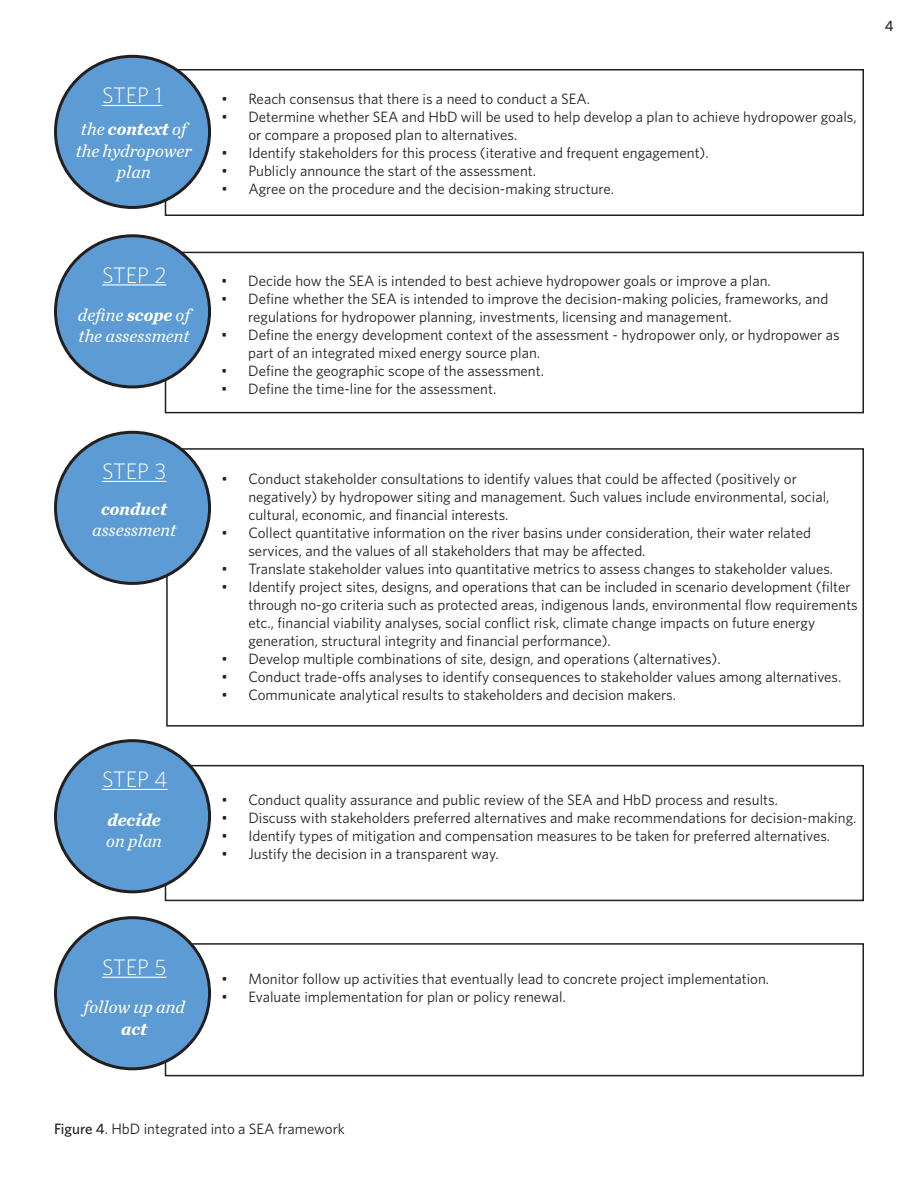
<style>
.page{position:relative;width:918px;height:1188px;background:#fff}
.page>*{position:absolute;margin:0;border:0;box-sizing:border-box;transform-origin:0 0}
.t1{font:300 22.5px "Whitney";color:#fff}
.t2{font:italic 18px/21.6px "Chronicle Text G2";color:#fff;text-align:center}
.t3{font:italic 700 18px "Chronicle Text G2";color:#fff}
.t4{font:15px/18px "Whitney";color:#231f20}
.t5{font:500 15px "Whitney";color:#231f20}
.s1{font-weight:700}
.s2{font-weight:500}
</style>
<div class="page">
<div style="left:165px;top:943px;width:699px;height:133px;border:2px solid #231f20"></div>
<div style="left:165px;top:765px;width:699px;height:136px;border:2px solid #231f20"></div>
<div style="left:166px;top:448px;width:698px;height:279px;border:2px solid #231f20"></div>
<div style="left:56px;top:432px;width:154px;height:151px;background:#5c9bd4;border-radius:50%"></div>
<div style="left:54px;top:431px;width:157px;height:154px;border:3px solid #231f20;border-radius:50%"></div>
<hr style="left:102px;top:481px;width:64px;height:1px;background:#fff">
<div style="left:56px;top:741px;width:154px;height:151px;background:#5c9bd4;border-radius:50%"></div>
<div style="left:54px;top:739px;width:157px;height:154px;border:3px solid #231f20;border-radius:50%"></div>
<hr style="left:102px;top:789px;width:66px;height:1px;background:#fff">
<div style="left:56px;top:918px;width:154px;height:151px;background:#5c9bd4;border-radius:50%"></div>
<div style="left:54px;top:916px;width:157px;height:154px;border:3px solid #231f20;border-radius:50%"></div>
<hr style="left:102px;top:977px;width:64px;height:1px;background:#fff">
<div style="left:165px;top:69px;width:699px;height:147px;border:2px solid #231f20"></div>
<div style="left:56px;top:56px;width:154px;height:151px;background:#5c9bd4;border-radius:50%"></div>
<div style="left:54px;top:55px;width:157px;height:154px;border:3px solid #231f20;border-radius:50%"></div>
<hr style="left:102px;top:105px;width:60px;height:1px;background:#fff">
<div style="left:165px;top:252px;width:699px;height:161px;border:2px solid #231f20"></div>
<div style="left:56px;top:236px;width:154px;height:151px;background:#5c9bd4;border-radius:50%"></div>
<div style="left:54px;top:234px;width:157px;height:154px;border:3px solid #231f20;border-radius:50%"></div>
<hr style="left:102px;top:284px;width:64px;height:2px;background:#fff">
<p class="t1" style="left:102px;top:80px;width:62px">STEP 1</p>
<p class="t2" style="left:76px;top:117px;width:118px">the <span class="s1">context</span> of the hydropower plan</p>
<p class="t1" style="left:102px;top:260px;width:66px">STEP 2</p>
<p class="t2" style="left:78px;top:303px;width:114px;text-align:left">define <span class="s1">scope</span> of the assessment</p>
<p class="t1" style="left:102px;top:456px;width:66px">STEP 3</p>
<p class="t2" style="left:92px;top:497px;width:86px"><span class="s1">conduct </span>assessment</p>
<p class="t1" style="left:102px;top:764px;width:67px">STEP 4</p>
<p class="t3" style="left:107px;top:805px;width:55px">decide</p>
<p class="t2" style="left:106px;top:829px;width:57px">on plan</p>
<p class="t4" style="left:221px;top:89px;width:370px">• Reach consensus that there is a need to conduct a SEA.</p>
<p class="t4" style="left:248px;top:107px;width:610px;text-indent:-27px">• Determine whether SEA and HbD will be used to help develop a plan to achieve hydropower goals, or compare a proposed plan to alternatives.</p>
<p class="t4" style="left:221px;top:143px;width:489px">• Identify stakeholders for this process (iterative and frequent engagement).</p>
<p class="t4" style="left:221px;top:161px;width:316px">• Publicly announce the start of the assessment.</p>
<p class="t4" style="left:221px;top:179px;width:394px">• Agree on the procedure and the decision-making structure.</p>
<p class="t5" style="left:885px;top:16px;width:10px">4</p>
<p class="t4" style="left:221px;top:272px;width:551px">• Decide how the SEA is intended to best achieve hydropower goals or improve a plan.</p>
<p class="t4" style="left:248px;top:290px;width:582px;text-indent:-27px">• Define whether the SEA is intended to improve the decision-making policies, frameworks, and regulations for hydropower planning, investments, licensing and management.</p>
<p class="t4" style="left:248px;top:326px;width:593px;text-indent:-27px">• Define the energy development context of the assessment - hydropower only, or hydropower as part of an integrated mixed energy source plan.</p>
<p class="t4" style="left:221px;top:362px;width:324px">• Define the geographic scope of the assessment.</p>
<p class="t4" style="left:221px;top:380px;width:277px">• Define the time-line for the assessment.</p>
<p class="t4" style="left:248px;top:470px;width:583px;text-indent:-27px">• Conduct stakeholder consultations to identify values that could be affected (positively or negatively) by hydropower siting and management. Such values include environmental, social, cultural, economic, and financial interests.</p>
<p class="t4" style="left:248px;top:524px;width:564px;text-indent:-27px">• Collect quantitative information on the river basins under consideration, their water related services, and the values of all stakeholders that may be affected.</p>
<p class="t4" style="left:221px;top:560px;width:613px">• Translate stakeholder values into quantitative metrics to assess changes to stakeholder values.</p>
<p class="t4" style="left:248px;top:578px;width:611px;text-indent:-27px">• Identify project sites, designs, and operations that can be included in scenario development (filter through no-go criteria such as protected areas, indigenous lands, environmental flow requirements etc., financial viability analyses, social conflict risk, climate change impacts on future energy generation, structural integrity and financial performance).</p>
<p class="t4" style="left:221px;top:650px;width:501px">• Develop multiple combinations of site, design, and operations (alternatives).</p>
<p class="t4" style="left:221px;top:668px;width:622px">• Conduct trade-offs analyses to identify consequences to stakeholder values among alternatives.</p>
<p class="t4" style="left:221px;top:686px;width:456px">• Communicate analytical results to stakeholders and decision makers.</p>
<p class="t4" style="left:221px;top:790px;width:558px">• Conduct quality assurance and public review of the SEA and HbD process and results.</p>
<p class="t4" style="left:221px;top:808px;width:637px">• Discuss with stakeholders preferred alternatives and make recommendations for decision-making.</p>
<p class="t4" style="left:221px;top:826px;width:610px">• Identify types of mitigation and compensation measures to be taken for preferred alternatives.</p>
<p class="t4" style="left:221px;top:844px;width:279px">• Justify the decision in a transparent way.</p>
<p class="t1" style="left:102px;top:952px;width:66px">STEP 5</p>
<p class="t2" style="left:83px;top:995px;width:103px">follow up and <span class="s1">act</span></p>
<p class="t4" style="left:221px;top:970px;width:549px">• Monitor follow up activities that eventually lead to concrete project implementation.</p>
<p class="t4" style="left:221px;top:988px;width:346px">• Evaluate implementation for plan or policy renewal.</p>
<p class="t4" style="left:54px;top:1119px;width:292px"><span class="s2">Figure 4</span>. HbD integrated into a SEA framework</p>
</div>
